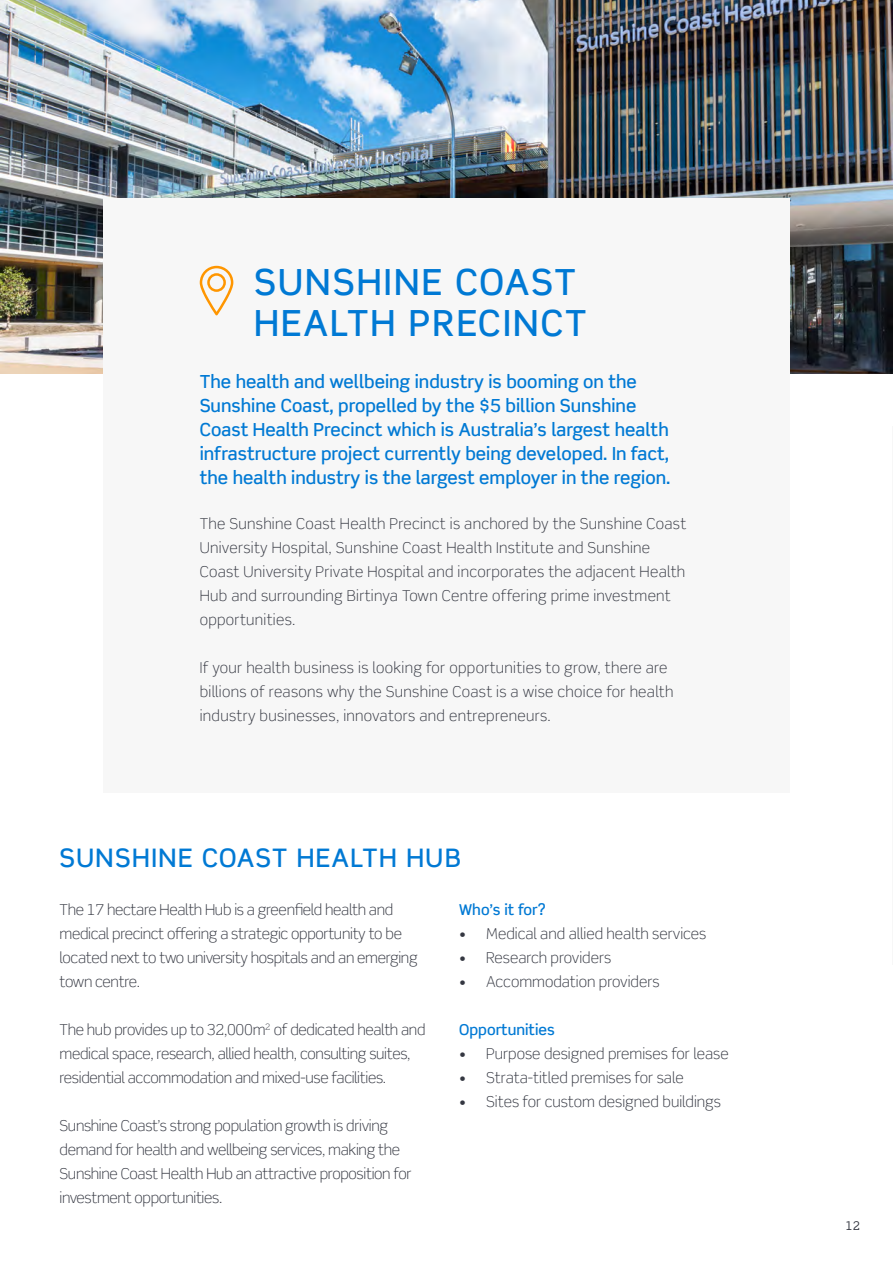
<style>
.page{position:relative;width:893px;height:1263px;background:#fff}
.page>*{position:absolute;margin:0;border:0;box-sizing:border-box;transform-origin:0 0}
.t1{font:500 36px/41.2px "Scene Std";letter-spacing:.06em;color:#0079d4}
.t2{font:500 25.5px "Scene Std";letter-spacing:.06em;color:#0079d4}
.t3{font:500 18px/24px "Scene Std";color:#0079d4}
.t4{font:300 15px/24px "Scene Std";letter-spacing:-.02em;color:#343741}
.t5{font:300 15px/24px "Scene Std";letter-spacing:.02em;color:#343741}
.t6{font:300 15px "Scene Std";color:#343741}
.t7{font:500 15px "Scene Std";color:#0079d4}
.t8{font:12px "Scene Std";color:#343741}
</style>
<div class="page">
<img style="left:0;top:0;width:893px;height:373px">
<div style="left:103px;top:198px;width:686px;height:595px;background:#f7f7f7"></div>
<svg style="left:200px;top:266px;width:33px;height:49px"></svg>
<hr style="left:892px;top:426px;width:1px;height:538px;background:#f7f7f7">
<h1 class="t1" style="left:254px;top:261px;width:334px">SUNSHINE COAST<br>HEALTH PRECINCT</h1>
<p class="t3" style="left:200px;top:369px;width:472px">The health and wellbeing industry is booming on the Sunshine Coast, propelled by the $5 billion Sunshine Coast Health Precinct which is Australia’s largest health infrastructure project currently being developed. In fact, the health industry is the largest employer in the region.</p>
<p class="t5" style="left:200px;top:511px;width:488px">The Sunshine Coast Health Precinct is anchored by the Sunshine Coast University Hospital, Sunshine Coast Health Institute and Sunshine Coast University Private Hospital and incorporates the adjacent Health Hub and surrounding Birtinya Town Centre offering prime investment opportunities.</p>
<p class="t5" style="left:200px;top:655px;width:475px">If your health business is looking for opportunities to grow, there are billions of reasons why the Sunshine Coast is a wise choice for health industry businesses, innovators and entrepreneurs.</p>
<h2 class="t2" style="left:59px;top:842px;width:403px">SUNSHINE COAST HEALTH HUB</h2>
<p class="t4" style="left:60px;top:897px;width:360px">The 17 hectare Health Hub is a greenfield health and medical precinct offering a strategic opportunity to be located next to two university hospitals and an emerging town centre.</p>
<p class="t4" style="left:60px;top:1017px;width:367px">The hub provides up to 32,000m<sup>2</sup> of dedicated health and medical space, research, allied health, consulting suites, residential accommodation and mixed-use facilities.</p>
<p class="t4" style="left:60px;top:1113px;width:354px">Sunshine Coast’s strong population growth is driving demand for health and wellbeing services, making the Sunshine Coast Health Hub an attractive proposition for investment opportunities.</p>
<p class="t7" style="left:459px;top:900px;width:88px">Who’s it for?</p>
<p class="t6" style="left:459px;top:924px;width:249px">• Medical and allied health services</p>
<p class="t6" style="left:459px;top:948px;width:154px">• Research providers</p>
<p class="t6" style="left:459px;top:972px;width:202px">• Accommodation providers</p>
<p class="t7" style="left:459px;top:1020px;width:97px">Opportunities</p>
<p class="t6" style="left:459px;top:1044px;width:271px">• Purpose designed premises for lease</p>
<p class="t6" style="left:459px;top:1068px;width:226px">• Strata-titled premises for sale</p>
<p class="t6" style="left:459px;top:1092px;width:263px">• Sites for custom designed buildings</p>
<p class="t8" style="left:845px;top:1219px;width:16px">12</p>
</div>
